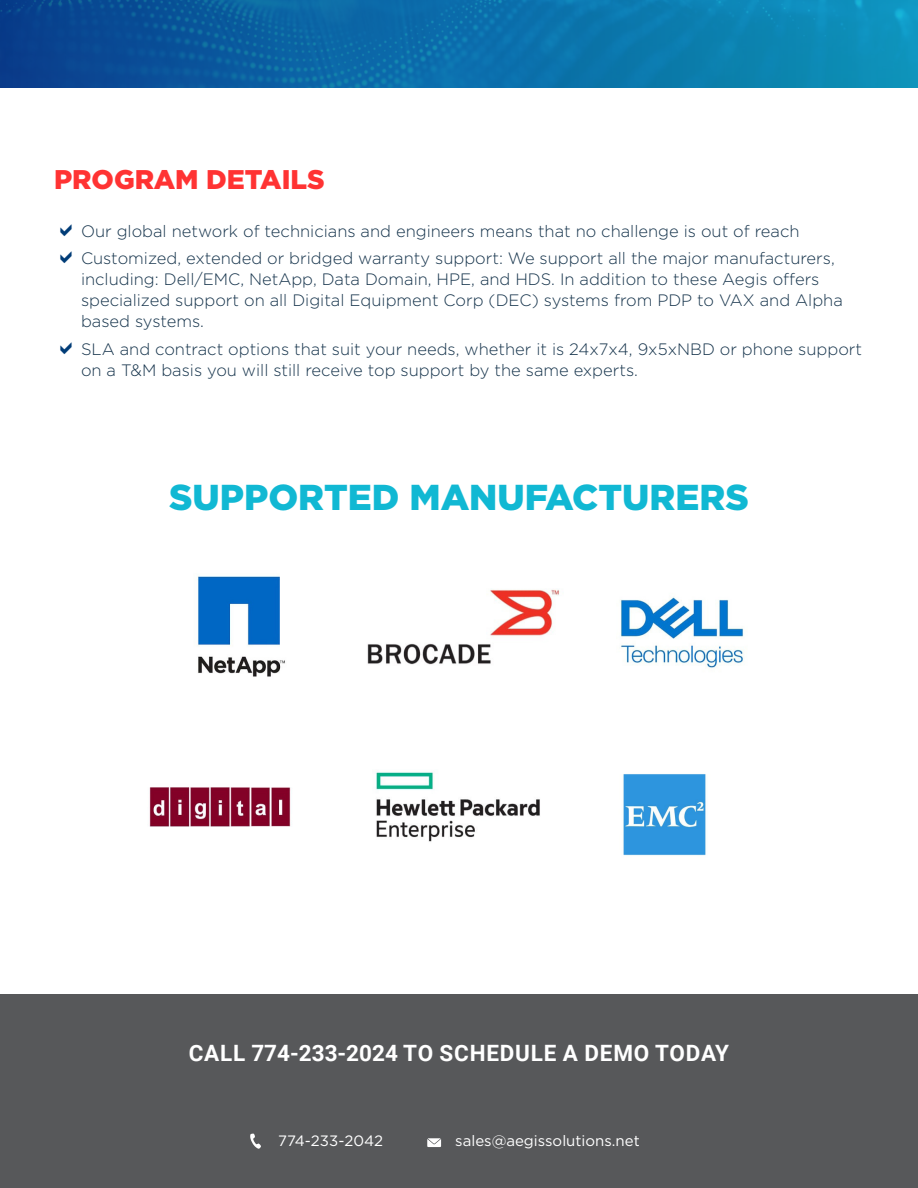
<style>
.page{position:relative;width:918px;height:1188px;background:#fff}
.page>*{position:absolute;margin:0;border:0;box-sizing:border-box;transform-origin:0 0}
.t1{font:900 36px "Gotham";color:#11b8d3}
.t2{font:900 27px "Gotham";color:#f33}
.t3{font:700 22.5px "Roboto";letter-spacing:.035em;color:#fff}
.t4{font:300 16.5px/21px "Gotham";color:#16344c}
.t5{font:15px "Gotham";color:#fff}
</style>
<div class="page">
<div style="left:0;top:1107px;width:918px;height:81px;background:#57585a"></div>
<svg style="left:250px;top:1134px;width:11px;height:15px"></svg>
<svg style="left:427px;top:1138px;width:14px;height:9px"></svg>
<svg style="left:0;top:0;width:918px;height:88px;background:#0b6ca7"></svg>
<div style="left:0;top:994px;width:918px;height:121px;background:#57585a"></div>
<img style="left:149px;top:787px;width:142px;height:40px">
<img style="left:367px;top:589px;width:193px;height:76px">
<img style="left:375px;top:772px;width:165px;height:70px">
<img style="left:197px;top:576px;width:88px;height:101px">
<img style="left:623px;top:774px;width:83px;height:82px">
<img style="left:620px;top:597px;width:124px;height:72px">
<p class="t2" style="left:54px;top:161px;width:272px">PROGRAM DETAILS</p>
<p class="t4" style="left:81px;top:220px;width:720px">Our global network of technicians and engineers means that no challenge is out of reach</p>
<p class="t4" style="left:81px;top:248px;width:763px">Customized, extended or bridged warranty support: We support all the major manufacturers, including: Dell/EMC, NetApp, Data Domain, HPE, and HDS. In addition to these Aegis offers specialized support on all Digital Equipment Corp (DEC) systems from PDP to VAX and Alpha based systems.</p>
<p class="t4" style="left:81px;top:339px;width:783px">SLA and contract options that suit your needs, whether it is 24x7x4, 9x5xNBD or phone support on a T&amp;M basis you will still receive top support by the same experts.</p>
<p class="t1" style="left:169px;top:473px;width:581px">SUPPORTED MANUFACTURERS</p>
<p class="t3" style="left:189px;top:1037px;width:542px">CALL 774-233-2024 TO SCHEDULE A DEMO TODAY</p>
<p class="t5" style="left:278px;top:1131px;width:107px">774-233-2042</p>
<p class="t5" style="left:455px;top:1131px;width:186px">sales@aegissolutions.net</p>
</div>
